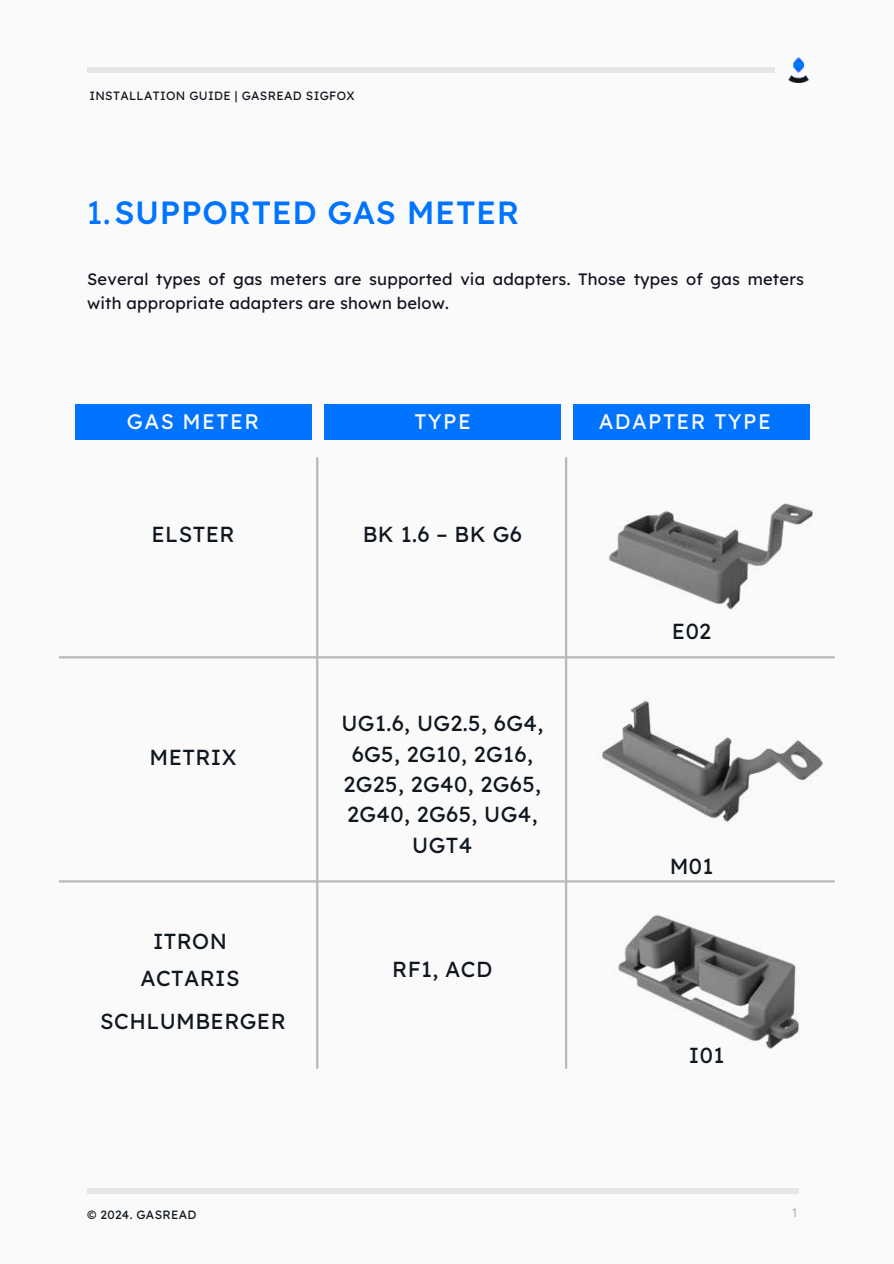
<style>
.page{position:relative;width:894px;height:1264px;background:#fff}
.page>*{position:absolute;margin:0;border:0;box-sizing:border-box;transform-origin:0 0}
.t1{font:500 32.1px "Lexend";letter-spacing:.02em;color:#0074ff}
.t2{font:21.75px/30.3px "Lexend";letter-spacing:.02em;color:#10171f;text-align:center}
.t3{font:21.15px "Lexend";letter-spacing:.065em;color:#fafafa}
.t4{font:16.5px/23.7px "Lexend";letter-spacing:.01em;color:#11151f}
.t5{font:12px "Lexend";letter-spacing:.025em;color:#10171f}
.t6{font:300 12px "Open Sans";color:#737373}
.s1{font-weight:400}
</style>
<div class="page">
<div style="left:0;top:0;width:893px;height:1263px;background:#fafafa"></div>
<img style="left:788px;top:58px;width:21px;height:25px">
<div style="left:87px;top:67px;width:687px;height:6px;background:#e6e6e6"></div>
<div style="left:75px;top:404px;width:236px;height:35px;background:#0074ff"></div>
<div style="left:573px;top:404px;width:236px;height:35px;background:#0074ff"></div>
<div style="left:324px;top:404px;width:236px;height:35px;background:#0074ff"></div>
<hr style="left:60px;top:656px;width:773px;height:2px;background:#b8b8b8">
<hr style="left:60px;top:880px;width:773px;height:2px;background:#b8b8b8">
<hr style="left:316px;top:458px;width:2px;height:609px;background:#b8b8b8">
<hr style="left:565px;top:458px;width:2px;height:609px;background:#b8b8b8">
<img style="left:608px;top:503px;width:205px;height:107px">
<img style="left:602px;top:700px;width:221px;height:122px">
<img style="left:618px;top:915px;width:181px;height:134px">
<div style="left:87px;top:1187px;width:711px;height:6px;background:#e6e6e6"></div>
<p class="t5" style="left:89px;top:88px;width:267px">INSTALLATION GUIDE | GASREAD SIGFOX</p>
<h1 class="t1" style="left:86px;top:192px;width:434px"><span class="s1">1.</span>SUPPORTED GAS METER</h1>
<p class="t4" style="left:87px;top:267px;width:718px">Several types of gas meters are supported via adapters. Those types of gas meters with appropriate adapters are shown below.</p>
<p class="t3" style="left:127px;top:408px;width:134px">GAS METER</p>
<p class="t3" style="left:414px;top:408px;width:58px">TYPE</p>
<p class="t3" style="left:598px;top:408px;width:174px">ADAPTER TYPE</p>
<p class="t2" style="left:151px;top:519px;width:84px">ELSTER</p>
<p class="t2" style="left:362px;top:519px;width:161px">BK 1.6 – BK G6</p>
<p class="t2" style="left:149px;top:741px;width:89px">METRIX</p>
<p class="t2" style="left:140px;top:922px;width:101px;line-height:37px">ITRON<br>ACTARIS</p>
<p class="t2" style="left:100px;top:1006px;width:187px">SCHLUMBERGER</p>
<p class="t2" style="left:341px;top:708px;width:203px">UG1.6, UG2.5, 6G4,<br>6G5, 2G10, 2G16,<br>2G25, 2G40, 2G65,<br>2G40, 2G65, UG4,<br>UGT4</p>
<p class="t2" style="left:392px;top:953px;width:102px">RF1, ACD</p>
<p class="t5" style="left:87px;top:1207px;width:111px">© 2024. GASREAD</p>
<p class="t2" style="left:671px;top:615px;width:41px">E02</p>
<p class="t2" style="left:669px;top:850px;width:45px">M01</p>
<p class="t2" style="left:688px;top:1039px;width:37px">I01</p>
<p class="t6" style="left:791px;top:1203px;width:8px">1</p>
</div>
